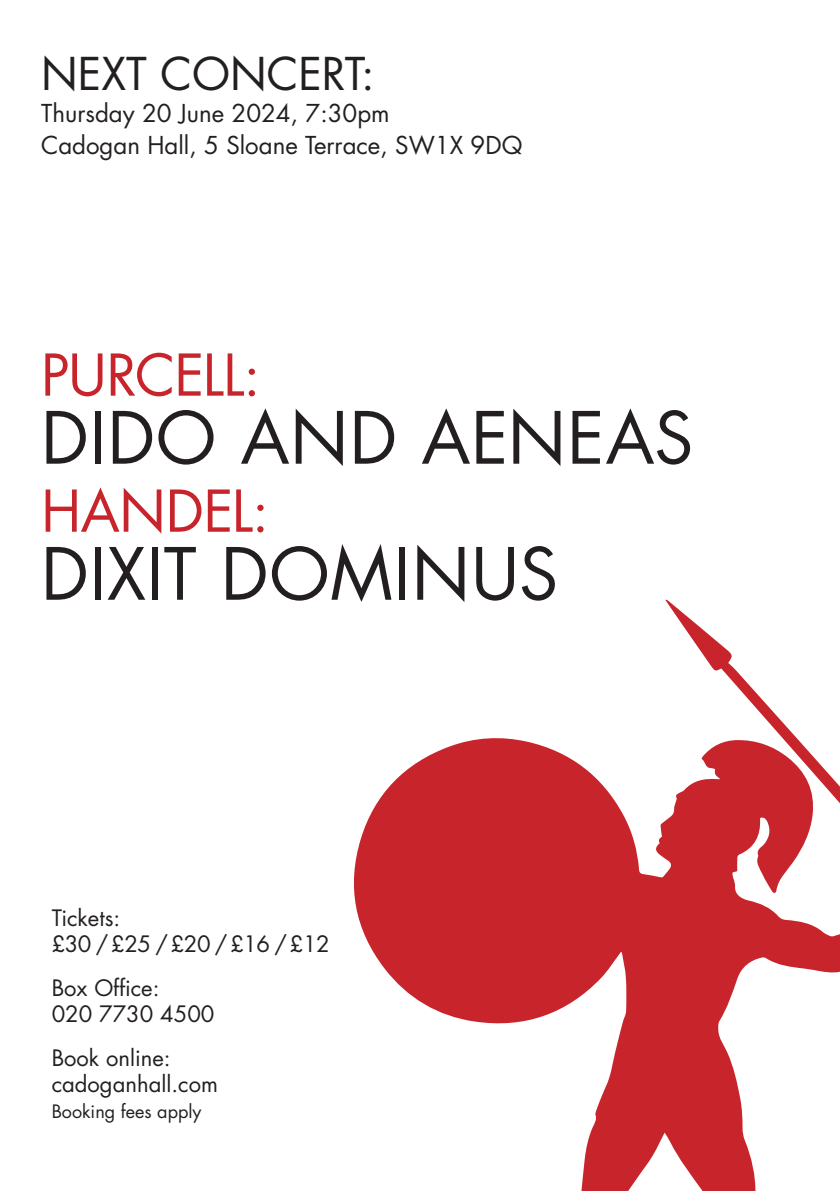
<style>
.page{position:relative;width:840px;height:1191px;background:#fff}
.page>*{position:absolute;margin:0;border:0;box-sizing:border-box;transform-origin:0 0}
.t1{font:70px "Futura Std";letter-spacing:.01em;color:#231f20}
.t2{font:56px "Futura Std";letter-spacing:-.01em;color:#c8242b}
.t3{font:44px "Futura Std";color:#231f20}
.t4{font:24px/32px "Futura Std";color:#231f20}
.Body_Text_3{font:22px/26px "Futura Std";color:#231f20}
.Body_Text_3-2{font:22px/26px "Futura Std";letter-spacing:-.02em;color:#231f20}
.Body_Text_3-3{font:18px "Futura Std";color:#231f20}
</style>
<div class="page">
<svg style="left:354px;top:600px;width:485px;height:591px"></svg>
<p class="t3" style="left:41px;top:46px;width:335px">NEXT CONCERT:</p>
<p class="t4" style="left:41px;top:97px;width:482px">Thursday 20 June 2024, 7:30pm<br>Cadogan Hall, 5 Sloane Terrace, SW1X 9DQ</p>
<p class="t2" style="left:41px;top:339px;width:221px">PURCELL:</p>
<p class="t1" style="left:41px;top:393px;width:653px">DIDO AND AENEAS</p>
<p class="t2" style="left:41px;top:475px;width:229px">HANDEL:</p>
<p class="t1" style="left:41px;top:529px;width:518px">DIXIT DOMINUS</p>
<p class="Body_Text_3-2" style="left:52px;top:904px;width:279px">Tickets:<br>£30 / £25 / £20 / £16 / £12</p>
<p class="Body_Text_3" style="left:52px;top:975px;width:164px">Box Office:<br>020 7730 4500</p>
<p class="Body_Text_3" style="left:52px;top:1045px;width:168px">Book online: cadoganhall.com</p>
<p class="Body_Text_3-3" style="left:52px;top:1100px;width:151px">Booking fees apply</p>
</div>
